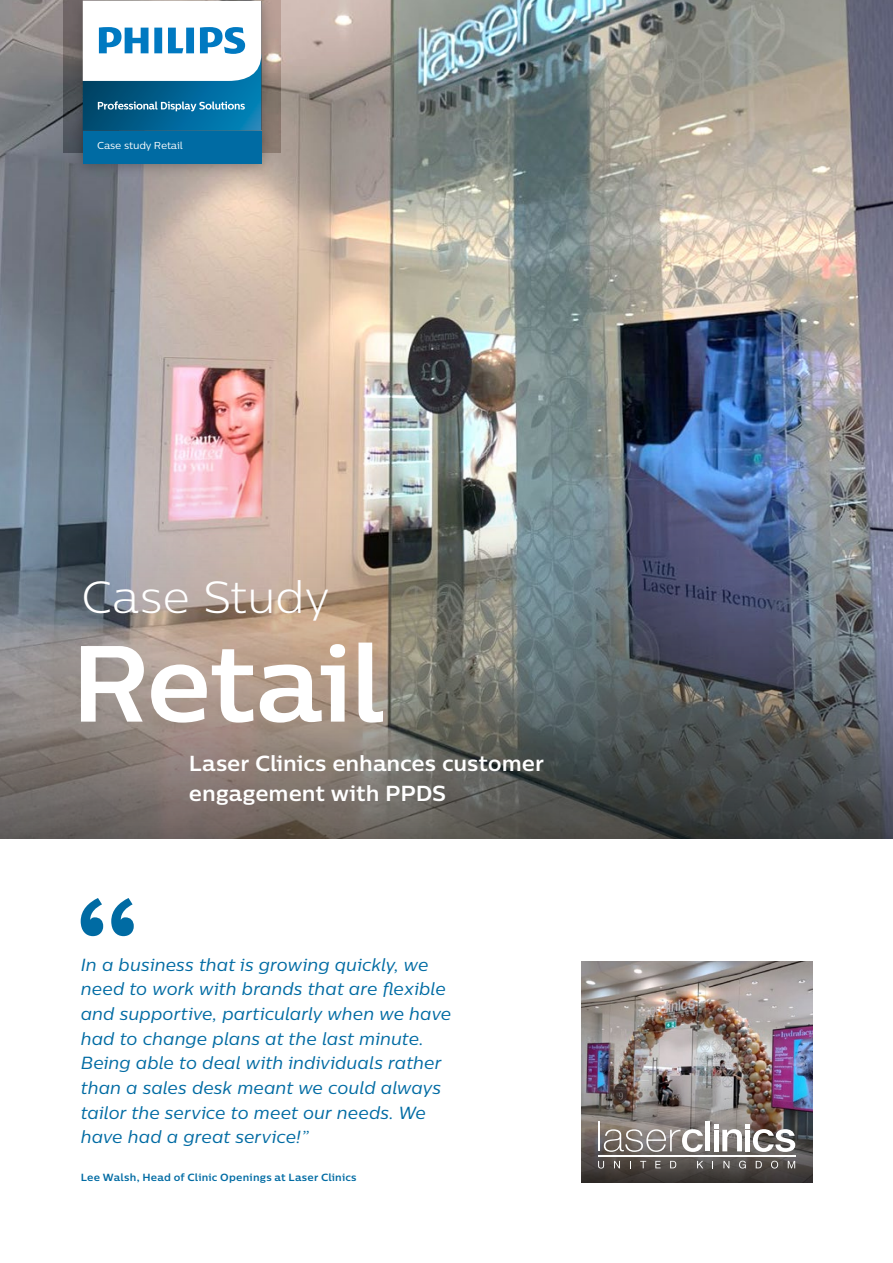
<style>
.page{position:relative;width:893px;height:1263px;background:#fff}
.page>*{position:absolute;margin:0;border:0;box-sizing:border-box;transform-origin:0 0}
.t1{font:700 108px "Centrale Sans";letter-spacing:-.025em;color:#fff}
.t2{font:300 45px "Centrale Sans";letter-spacing:-.01em;color:#fff}
.t3{font:700 21.75px/30px "Centrale Sans";letter-spacing:-.005em;color:#fff}
.t4{font:italic 17.55px/24.6px "Centrale Sans";color:#006ba3}
.t5{font:700 10.35px "Centrale Sans";letter-spacing:.02em;color:#006ba3}
.t6{font:10.05px "Centrale Sans";letter-spacing:-.015em;color:#fff}
</style>
<div class="page">
<img style="left:581px;top:962px;width:231px;height:101px">
<img style="left:0;top:0;width:893px;height:418px">
<img style="left:0;top:418px;width:893px;height:420px">
<img style="left:581px;top:1063px;width:231px;height:119px">
<svg style="left:81px;top:898px;width:53px;height:38px"></svg>
<img style="left:63px;top:0;width:218px;height:152px">
<svg style="left:83px;top:1px;width:178px;height:110px"></svg>
<img style="left:64px;top:111px;width:216px;height:72px">
<div style="left:83px;top:130px;width:178px;height:34px;background:#006ba3"></div>
<hr style="left:598px;top:1121px;width:2px;height:30px;background:#fff">
<div style="left:705px;top:1121px;width:5px;height:30px;background:#fff"></div>
<svg style="left:714px;top:1124px;width:81px;height:28px"></svg>
<svg style="left:604px;top:1129px;width:99px;height:23px"></svg>
<hr style="left:598px;top:1155px;width:197px;height:1px;background:#fff">
<svg style="left:598px;top:1161px;width:6px;height:7px"></svg>
<svg style="left:614px;top:1161px;width:6px;height:7px"></svg>
<svg style="left:640px;top:1161px;width:6px;height:7px"></svg>
<svg style="left:655px;top:1161px;width:6px;height:7px"></svg>
<svg style="left:670px;top:1161px;width:6px;height:7px"></svg>
<svg style="left:697px;top:1161px;width:6px;height:7px"></svg>
<svg style="left:723px;top:1161px;width:6px;height:7px"></svg>
<svg style="left:739px;top:1161px;width:7px;height:7px"></svg>
<svg style="left:756px;top:1161px;width:6px;height:7px"></svg>
<svg style="left:771px;top:1161px;width:7px;height:7px"></svg>
<svg style="left:788px;top:1161px;width:7px;height:7px"></svg>
<p class="t6" style="left:97px;top:139px;width:87px">Case study Retail</p>
<h2 class="t2" style="left:81px;top:570px;width:250px">Case Study</h2>
<h1 class="t1" style="left:71px;top:614px;width:315px">Retail</h1>
<p class="t3" style="left:189px;top:748px;width:357px">Laser Clinics enhances customer engagement with PPDS</p>
<p class="t4" style="left:81px;top:952px;width:372px">In a business that is growing quickly, we need to work with brands that are flexible and supportive, particularly when we have had to change plans at the last minute.<br>Being able to deal with individuals rather than a sales desk meant we could always tailor the service to meet our needs. We have had a great service!”</p>
<p class="t5" style="left:81px;top:1170px;width:277px">Lee Walsh, Head of Clinic Openings at Laser Clinics</p>
</div>
